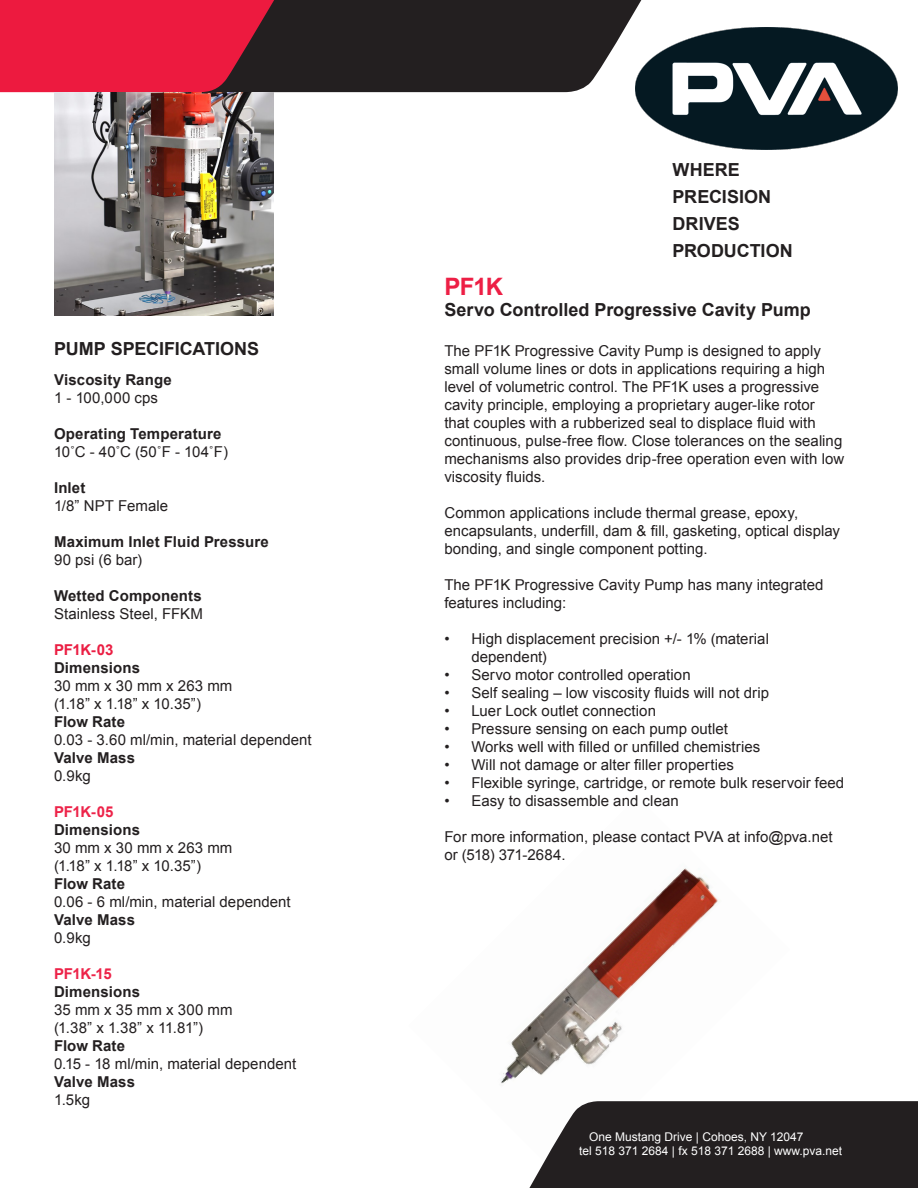
<style>
.page{position:relative;width:918px;height:1188px;background:#fff}
.page>*{position:absolute;margin:0;border:0;box-sizing:border-box;transform-origin:0 0}
.t1{font:700 24px "Arial";color:#ed1f45}
.t2{font:700 18px "Arial";color:#231f20}
.t3{font:15px/18px "Arial";letter-spacing:.005em;color:#231f20}
.t4{font:700 15px "Arial";letter-spacing:.01em;color:#231f20}
.t5{font:700 15px "Arial";letter-spacing:-.035em;color:#ed2349}
.t6{font:700 15px "Arial";letter-spacing:-.02em;color:#eb1e43}
.t7{font:12px "Arial";color:#fff}
</style>
<div class="page">
<img style="left:500px;top:868px;width:220px;height:216px">
<img style="left:636px;top:28px;width:261px;height:122px">
<svg style="left:529px;top:1101px;width:389px;height:87px;background:#322e2f"></svg>
<svg style="left:0;top:0;width:656px;height:93px;background:#7b2a39"></svg>
<img style="left:54px;top:92px;width:220px;height:224px">
<p class="t2" style="left:54px;top:337px;width:207px">PUMP SPECIFICATIONS</p>
<p class="t4" style="left:54px;top:370px;width:119px">Viscosity Range</p>
<p class="t3" style="left:54px;top:389px;width:106px">1 - 100,000 cps</p>
<p class="t4" style="left:54px;top:424px;width:169px">Operating Temperature</p>
<p class="t3" style="left:54px;top:443px;width:176px">10˚C - 40˚C (50˚F - 104˚F)</p>
<p class="t4" style="left:54px;top:478px;width:33px">Inlet</p>
<p class="t3" style="left:54px;top:497px;width:116px">1/8” NPT Female</p>
<p class="t4" style="left:54px;top:532px;width:216px">Maximum Inlet Fluid Pressure</p>
<p class="t3" style="left:54px;top:551px;width:90px">90 psi (6 bar)</p>
<p class="t4" style="left:54px;top:586px;width:149px">Wetted Components</p>
<p class="t3" style="left:54px;top:605px;width:151px">Stainless Steel, FFKM</p>
<p class="t6" style="left:54px;top:640px;width:61px">PF1K-03</p>
<p class="t4" style="left:54px;top:658px;width:88px">Dimensions</p>
<p class="t3" style="left:54px;top:677px;width:180px">30 mm x 30 mm x 263 mm</p>
<p class="t3" style="left:54px;top:695px;width:149px">(1.18” x 1.18” x 10.35”)</p>
<p class="t4" style="left:54px;top:712px;width:73px">Flow Rate</p>
<p class="t3" style="left:54px;top:731px;width:259px">0.03 - 3.60 ml/min, material dependent</p>
<p class="t4" style="left:54px;top:748px;width:83px">Valve Mass</p>
<p class="t3" style="left:54px;top:767px;width:38px">0.9kg</p>
<p class="t5" style="left:54px;top:802px;width:61px">PF1K-05</p>
<p class="t4" style="left:54px;top:820px;width:88px">Dimensions</p>
<p class="t3" style="left:54px;top:839px;width:180px">30 mm x 30 mm x 263 mm</p>
<p class="t3" style="left:54px;top:857px;width:149px">(1.18” x 1.18” x 10.35”)</p>
<p class="t4" style="left:54px;top:874px;width:73px">Flow Rate</p>
<p class="t3" style="left:54px;top:893px;width:238px">0.06 - 6 ml/min, material dependent</p>
<p class="t4" style="left:54px;top:910px;width:83px">Valve Mass</p>
<p class="t3" style="left:54px;top:929px;width:38px">0.9kg</p>
<p class="t5" style="left:54px;top:964px;width:59px">PF1K-15</p>
<p class="t4" style="left:54px;top:982px;width:88px">Dimensions</p>
<p class="t3" style="left:54px;top:1001px;width:180px">35 mm x 35 mm x 300 mm</p>
<p class="t3" style="left:54px;top:1019px;width:151px">(1.38” x 1.38” x 11.81”)</p>
<p class="t4" style="left:54px;top:1036px;width:73px">Flow Rate</p>
<p class="t3" style="left:54px;top:1055px;width:244px">0.15 - 18 ml/min, material dependent</p>
<p class="t4" style="left:54px;top:1072px;width:83px">Valve Mass</p>
<p class="t3" style="left:54px;top:1091px;width:38px">1.5kg</p>
<p class="t2" style="left:673px;top:157px;width:69px">WHERE</p>
<p class="t2" style="left:673px;top:184px;width:100px">PRECISION</p>
<p class="t2" style="left:673px;top:211px;width:69px">DRIVES</p>
<p class="t2" style="left:673px;top:238px;width:122px">PRODUCTION</p>
<p class="t1" style="left:444px;top:270px;width:60px">PF1K</p>
<p class="t2" style="left:444px;top:298px;width:368px">Servo Controlled Progressive Cavity Pump</p>
<p class="t3" style="left:444px;top:342px;width:401px">The PF1K Progressive Cavity Pump is designed to apply small volume lines or dots in applications requiring a high level of volumetric control. The PF1K uses a progressive cavity principle, employing a proprietary auger-like rotor<br>that couples with a rubberized seal to displace fluid with continuous, pulse-free flow. Close tolerances on the sealing mechanisms also provides drip-free operation even with low viscosity fluids.</p>
<p class="t3" style="left:444px;top:504px;width:397px">Common applications include thermal grease, epoxy, encapsulants, underfill, dam &amp; fill, gasketing, optical display bonding, and single component potting.</p>
<p class="t3" style="left:444px;top:576px;width:381px">The PF1K Progressive Cavity Pump has many integrated features including:</p>
<p class="t3" style="left:471px;top:630px;width:299px;text-indent:-27px">• High displacement precision +/- 1% (material dependent)</p>
<p class="t3" style="left:444px;top:666px;width:248px">• Servo motor controlled operation</p>
<p class="t3" style="left:444px;top:684px;width:326px">• Self sealing – low viscosity fluids will not drip</p>
<p class="t3" style="left:444px;top:702px;width:213px">• Luer Lock outlet connection</p>
<p class="t3" style="left:444px;top:720px;width:285px">• Pressure sensing on each pump outlet</p>
<p class="t3" style="left:444px;top:738px;width:318px">• Works well with filled or unfilled chemistries</p>
<p class="t3" style="left:444px;top:756px;width:291px">• Will not damage or alter filler properties</p>
<p class="t3" style="left:444px;top:774px;width:401px">• Flexible syringe, cartridge, or remote bulk reservoir feed</p>
<p class="t3" style="left:444px;top:792px;width:236px">• Easy to disassemble and clean</p>
<p class="t3" style="left:444px;top:828px;width:390px">For more information, please contact PVA at info@pva.net</p>
<p class="t3" style="left:444px;top:846px;width:123px">or (518) 371-2684.</p>
<p class="t7" style="left:589px;top:1129px;width:216px">One Mustang Drive | Cohoes, NY 12047</p>
<p class="t7" style="left:579px;top:1143px;width:265px">tel 518 371 2684 | fx 518 371 2688 | www.pva.net</p>
</div>
